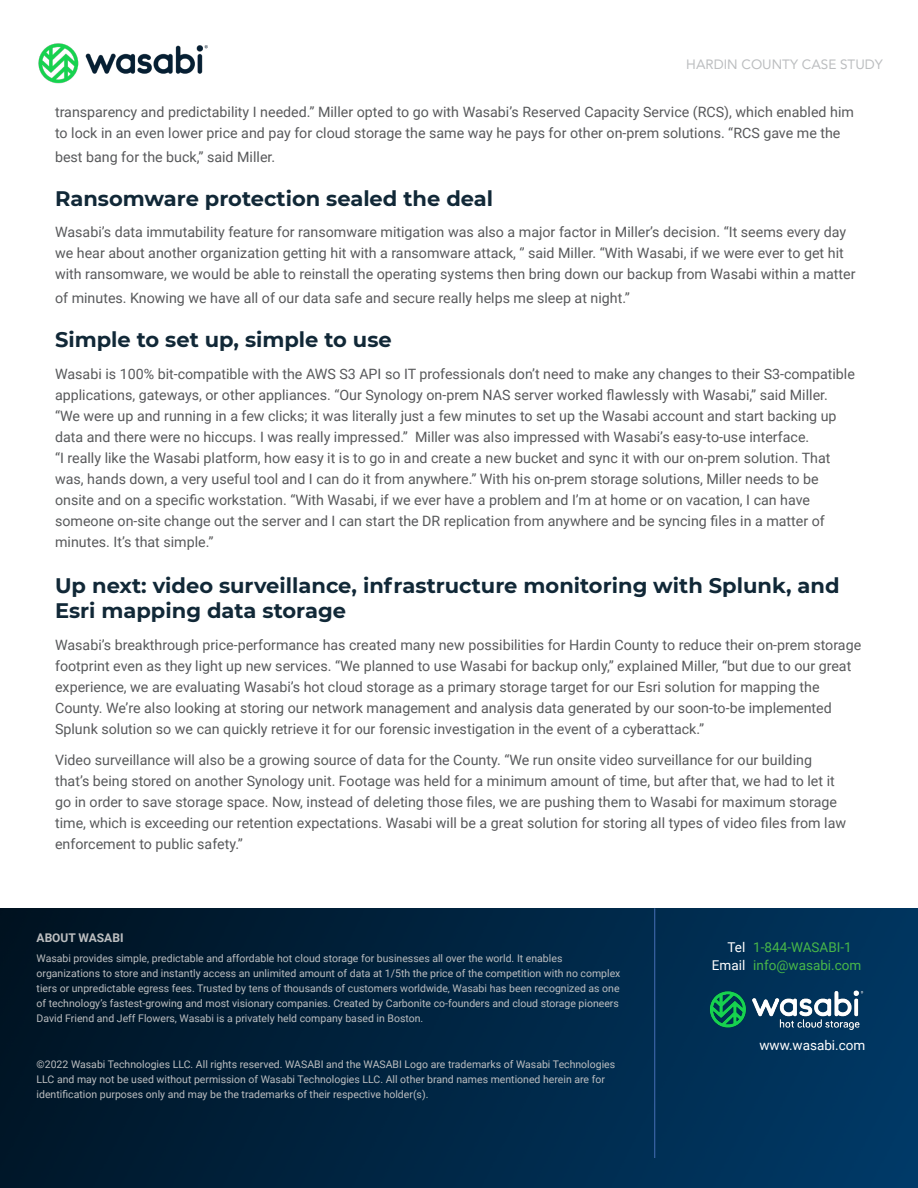
<style>
.page{position:relative;width:918px;height:1188px;background:#fff}
.page>*{position:absolute;margin:0;border:0;box-sizing:border-box;transform-origin:0 0}
.t1{font:700 21px/25.2px "Montserrat";color:#112837}
.t2{font:14.25px/21px "Roboto";color:#58595b}
.t3{font:13.5px/18px "Roboto";color:#48b749}
.t4{font:13.5px/18px "Roboto";color:#fff;text-align:right}
.t5{font:13.5px "Avenir";color:#bcbec0}
.t6{font:700 12px "Roboto";color:#bcbec0}
.t7{font:10.5px/15px "Roboto";color:#bcbec0}
</style>
<div class="page">
<img style="left:38px;top:43px;width:170px;height:41px">
<img style="left:0;top:908px;width:918px;height:280px">
<img style="left:706px;top:987px;width:159px;height:46px">
<hr style="left:654px;top:908px;width:1px;height:250px;background:#466fb6">
<p class="t5" style="left:686px;top:54px;width:198px">HARDIN COUNTY CASE STUDY</p>
<p class="t2" style="left:55px;top:100px;width:800px">transparency and predictability I needed.” Miller opted to go with Wasabi’s Reserved Capacity Service (RCS), which enabled him to lock in an even lower price and pay for cloud storage the same way he pays for other on-prem solutions. “RCS gave me the</p>
<p class="t2" style="left:55px;top:145px;width:222px">best bang for the buck,” said Miller.</p>
<h1 class="t1" style="left:55px;top:185px;width:440px">Ransomware protection sealed the deal</h1>
<p class="t2" style="left:55px;top:221px;width:802px">Wasabi’s data immutability feature for ransomware mitigation was also a major factor in Miller’s decision. “It seems every day we hear about another organization getting hit with a ransomware attack, ‘’ said Miller. “With Wasabi, if we were ever to get hit with ransomware, we would be able to reinstall the operating systems then bring down our backup from Wasabi within a matter</p>
<p class="t2" style="left:55px;top:287px;width:576px">of minutes. Knowing we have all of our data safe and secure really helps me sleep at night.”</p>
<h1 class="t1" style="left:55px;top:326px;width:338px">Simple to set up, simple to use</h1>
<p class="t2" style="left:55px;top:363px;width:801px">Wasabi is 100% bit-compatible with the AWS S3 API so IT professionals don’t need to make any changes to their S3-compatible applications, gateways, or other appliances. “Our Synology on-prem NAS server worked flawlessly with Wasabi,” said Miller. “We were up and running in a few clicks; it was literally just a few minutes to set up the Wasabi account and start backing up data and there were no hiccups. I was really impressed.” Miller was also impressed with Wasabi’s easy-to-use interface.<br>“I really like the Wasabi platform, how easy it is to go in and create a new bucket and sync it with our on-prem solution. That was, hands down, a very useful tool and I can do it from anywhere.” With his on-prem storage solutions, Miller needs to be onsite and on a specific workstation. “With Wasabi, if we ever have a problem and I’m at home or on vacation, I can have someone on-site change out the server and I can start the DR replication from anywhere and be syncing files in a matter of minutes. It’s that simple.”</p>
<h1 class="t1" style="left:55px;top:572px;width:786px">Up next: video surveillance, infrastructure monitoring with Splunk, and<br>Esri mapping data storage</h1>
<p class="t2" style="left:55px;top:634px;width:808px">Wasabi’s breakthrough price-performance has created many new possibilities for Hardin County to reduce their on-prem storage footprint even as they light up new services. “We planned to use Wasabi for backup only,” explained Miller, “but due to our great experience, we are evaluating Wasabi’s hot cloud storage as a primary storage target for our Esri solution for mapping the County. We’re also looking at storing our network management and analysis data generated by our soon-to-be implemented Splunk solution so we can quickly retrieve it for our forensic investigation in the event of a cyberattack.”</p>
<p class="t2" style="left:55px;top:749px;width:793px">Video surveillance will also be a growing source of data for the County. “We run onsite video surveillance for our building that’s being stored on another Synology unit. Footage was held for a minimum amount of time, but after that, we had to let it go in order to save storage space. Now, instead of deleting those files, we are pushing them to Wasabi for maximum storage time, which is exceeding our retention expectations. Wasabi will be a great solution for storing all types of video files from law enforcement to public safety.”</p>
<p class="t6" style="left:37px;top:929px;width:88px">ABOUT WASABI</p>
<p class="t7" style="left:37px;top:951px;width:585px">Wasabi provides simple, predictable and affordable hot cloud storage for businesses all over the world. It enables organizations to store and instantly access an unlimited amount of data at 1/5th the price of the competition with no complex tiers or unpredictable egress fees. Trusted by tens of thousands of customers worldwide, Wasabi has been recognized as one of technology’s fastest-growing and most visionary companies. Created by Carbonite co-founders and cloud storage pioneers David Friend and Jeff Flowers, Wasabi is a privately held company based in Boston.</p>
<p class="t7" style="left:37px;top:1057px;width:580px">©2022 Wasabi Technologies LLC. All rights reserved. WASABI and the WASABI Logo are trademarks of Wasabi Technologies<br>LLC and may not be used without permission of Wasabi Technologies LLC. All other brand names mentioned herein are for identification purposes only and may be the trademarks of their respective holder(s).</p>
<p class="t4" style="left:712px;top:937px;width:35px">Tel<br>Email</p>
<p class="t3" style="left:753px;top:937px;width:110px">1-844-WASABI-1 info@wasabi.com</p>
<p class="t4" style="left:759px;top:1036px;width:107px">www.wasabi.com</p>
</div>
